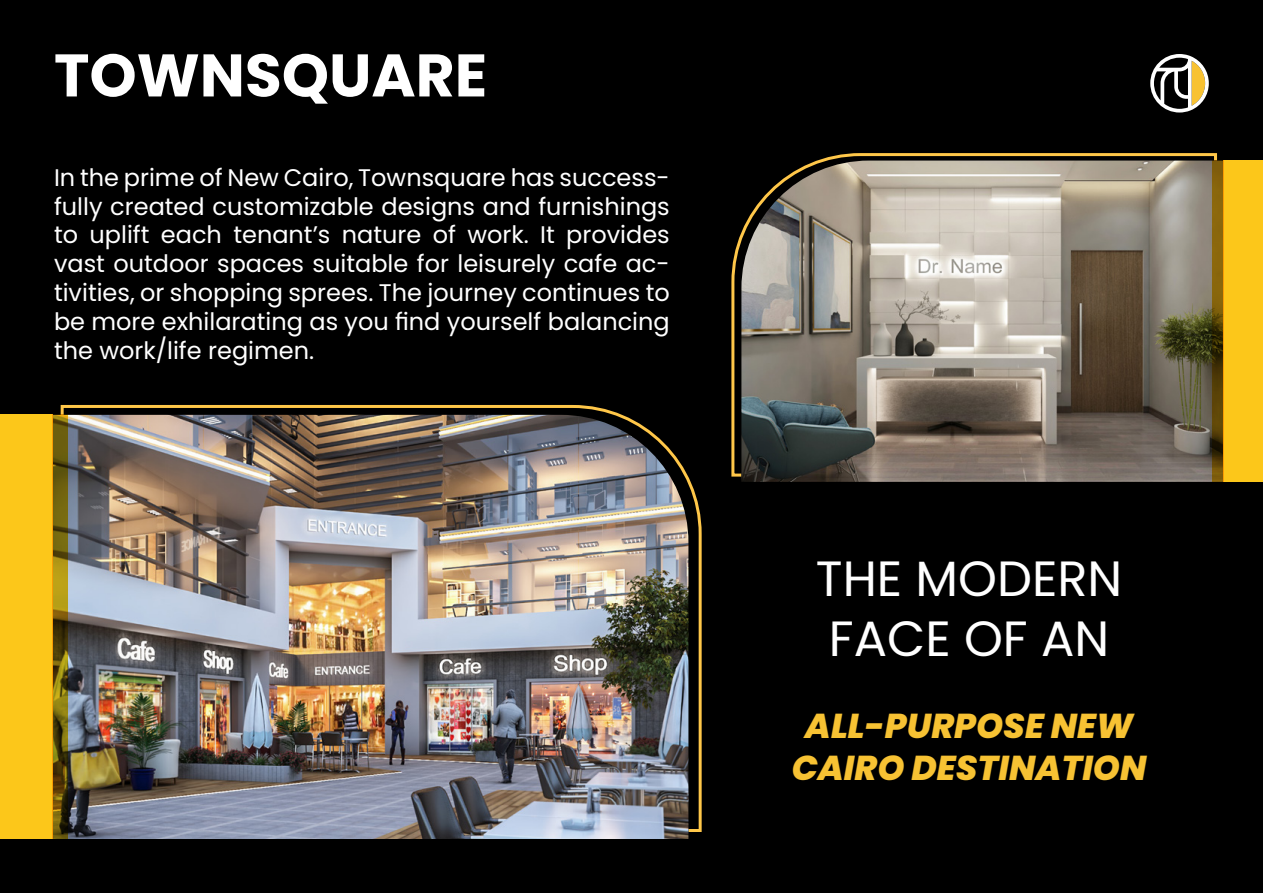
<style>
.page{position:relative;width:1263px;height:893px;background:#000}
.page>*{position:absolute;margin:0;border:0;box-sizing:border-box;transform-origin:0 0}
.t1{font:700 60px "Poppins";color:#fff}
.t2{font:49.5px/59.4px "Poppins";color:#fff}
.t3{font:italic 800 34.5px/41.4px "Poppins";color:#f7c233;text-align:center}
.t4{font:24px/28.8px "Poppins";color:#fff;text-align:justify}
</style>
<div class="page">
<svg style="left:1150px;top:54px;width:59px;height:59px"></svg>
<svg style="left:59px;top:405px;width:643px;height:428px"></svg>
<img style="left:68px;top:415px;width:620px;height:424px">
<div style="left:0;top:415px;width:52px;height:424px;background:#fcc71a"></div>
<svg style="left:52px;top:415px;width:16px;height:424px;background:#76610c"></svg>
<svg style="left:731px;top:153px;width:487px;height:324px"></svg>
<img style="left:741px;top:161px;width:470px;height:321px">
<div style="left:1223px;top:161px;width:40px;height:321px;background:#fcc71a"></div>
<svg style="left:1211px;top:161px;width:12px;height:321px;background:#684f0e"></svg>
<h1 class="t1" style="left:54px;top:41px;width:435px">TOWNSQUARE</h1>
<p class="t4" style="left:54px;top:163px;width:617px">In the prime of New Cairo, Townsquare has success&shy;fully created customizable designs and furnishings to uplift each tenant’s nature of work. It provides vast outdoor spaces suitable for leisurely cafe ac&shy;tivities, or shopping sprees. The journey continues to be more exhilarating as you find yourself balancing the work/life regimen.</p>
<h2 class="t2" style="left:816px;top:549px;width:308px">THE MODERN<br>FACE OF AN</h2>
<h3 class="t3" style="left:792px;top:706px;width:356px">ALL-PURPOSE NEW<br>CAIRO DESTINATION</h3>
</div>
